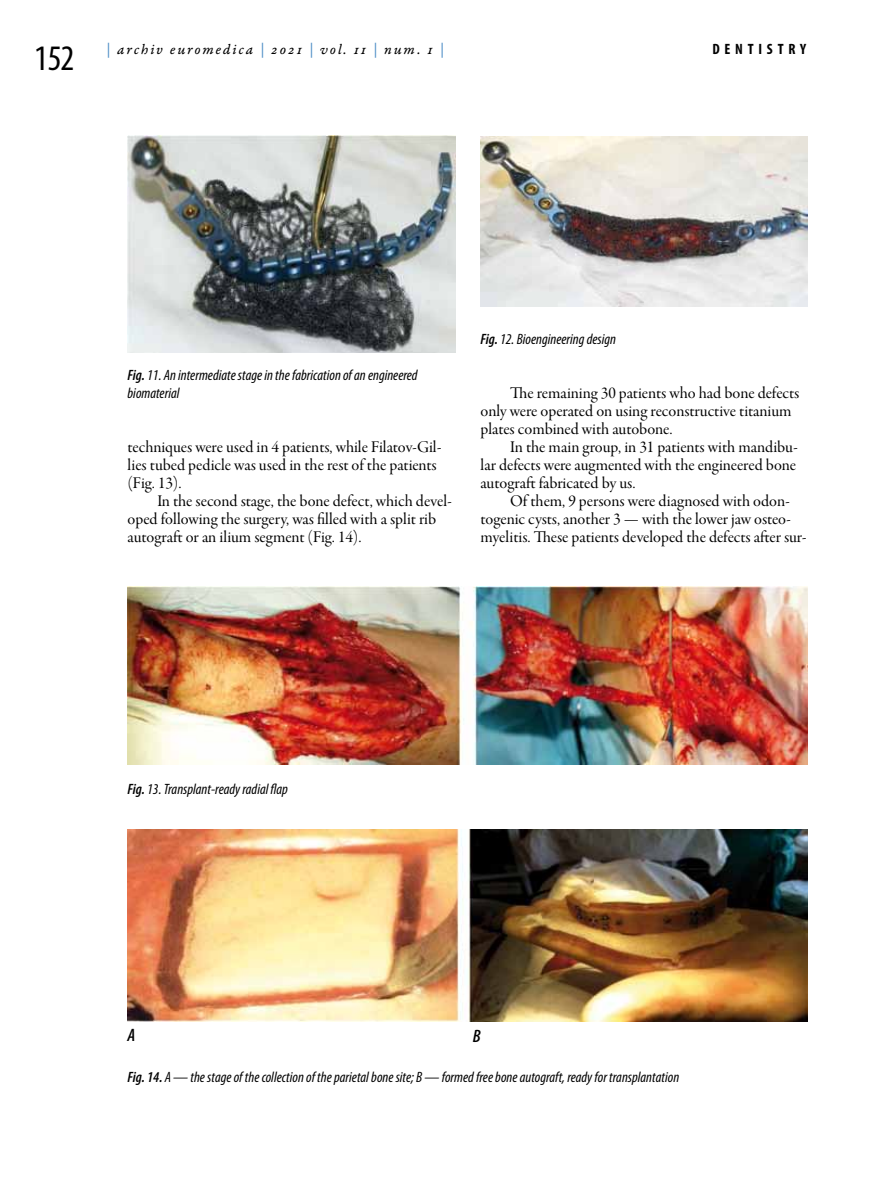
<style>
.page{position:relative;width:893px;height:1191px;background:#fff}
.page>*{position:absolute;margin:0;border:0;box-sizing:border-box;transform-origin:0 0}
.t1{font:condensed 36px "Myriad Pro";color:#000}
.t2{font:italic 600 condensed 18px "Myriad Pro";color:#000}
.t3{font:16.5px/18px "Garamond Premr Pro Subh";color:#000}
.t4{font:italic condensed 15px/18px "Myriad Pro";color:#000}
.t5{font:15px "Garamond Premr Pro It Capt";letter-spacing:.125em;color:#000}
.t6{font:700 condensed 15px "Myriad Pro";color:#000}
.s1{color:#5693c9}
.s2{font-weight:600}
</style>
<div class="page">
<img style="left:128px;top:136px;width:327px;height:216px">
<img style="left:480px;top:136px;width:328px;height:170px">
<img style="left:128px;top:586px;width:680px;height:178px">
<img style="left:128px;top:830px;width:680px;height:191px">
<h1 class="t1" style="left:34px;top:36px;width:42px">152</h1>
<p class="t5" style="left:106px;top:40px;width:339px"><span class="s1">|</span> archiv euromedica <span class="s1">|</span> 2021 <span class="s1">|</span> vol. 11 <span class="s1">|</span> num. 1 <span class="s1">|</span></p>
<p class="t6" style="left:712px;top:39px;width:95px">DE NTI STRY</p>
<p class="t4" style="left:128px;top:365px;width:292px"><span class="s2">Fig.</span> 11. An intermediate stage in the fabrication of an engineered biomaterial</p>
<p class="t3" style="left:128px;top:438px;width:315px">techniques were used in 4 patients, while Filatov-Gil&shy;lies tubed pedicle was used in the rest of the patients (Fig. 13).</p>
<p class="t3" style="left:128px;top:492px;width:326px;text-indent:30px">In the second stage, the bone defect, which devel&shy;oped following the surgery, was filled with a split rib autograft or an ilium segment (Fig. 14).</p>
<p class="t4" style="left:480px;top:329px;width:137px"><span class="s2">Fig.</span> 12. Bioengineering design</p>
<p class="t3" style="left:480px;top:384px;width:320px;text-indent:30px">The remaining 30 patients who had bone defects only were operated on using reconstructive titanium plates combined with autobone.</p>
<p class="t3" style="left:480px;top:438px;width:319px;text-align:justify;text-indent:30px">In the main group, in 31 patients with mandibu&shy;lar defects were augmented with the engineered bone autograft fabricated by us.</p>
<p class="t3" style="left:480px;top:492px;width:328px;text-indent:30px">Of them, 9 persons were diagnosed with odon&shy;togenic cysts, another 3 — with the lower jaw osteo&shy;myelitis. These patients developed the defects after sur-</p>
<p class="t4" style="left:128px;top:779px;width:162px"><span class="s2">Fig.</span> 13. Transplant-ready radial flap</p>
<p class="t2" style="left:128px;top:1026px;width:9px">A</p>
<p class="t2" style="left:473px;top:1026px;width:9px">B</p>
<p class="t4" style="left:128px;top:1067px;width:553px"><span class="s2">Fig. 14.</span> A — the stage of the collection of the parietal bone site; B — formed free bone autograft, ready for transplantation</p>
</div>
